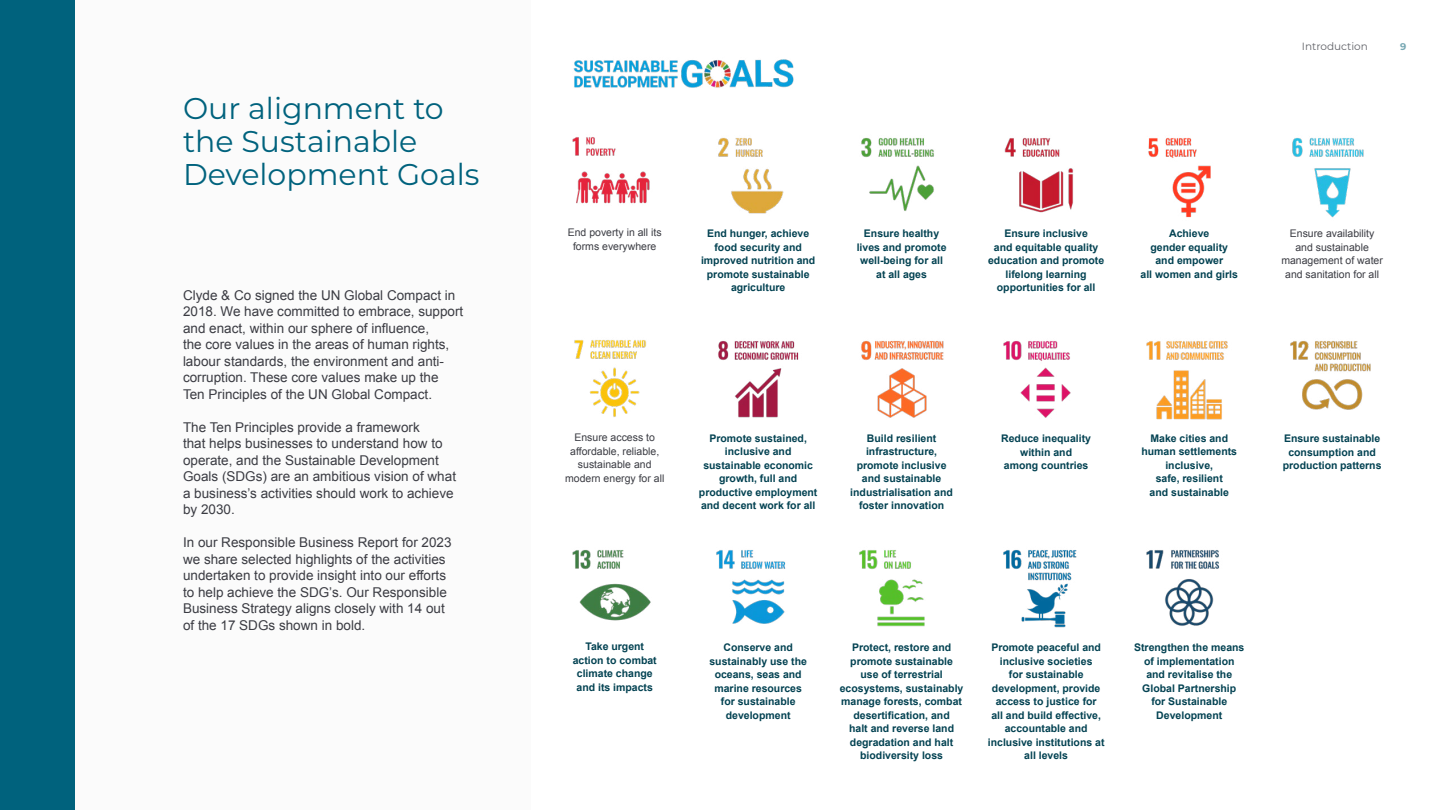
<style>
.page{position:relative;width:1440px;height:810px;background:#fff}
.page>*{position:absolute;margin:0;border:0;box-sizing:border-box;transform-origin:0 0}
.t1{font:30px/33px "Montserrat";color:#00627d}
.t2{font:13.5px/16.5px "Arial";color:#3b3c43}
.t3{font:700 10.5px/13.5px "Arial";color:#034252;text-align:center}
.t4{font:10.5px/13.5px "Arial";color:#3b3c43;text-align:center}
.t5{font:10.5px "Montserrat";color:#626369}
.t6{font:700 9.75px "Montserrat";color:#77a8b3}
</style>
<div class="page">
<div style="left:67px;top:0;width:463px;height:810px;background:#fbfbfb"></div>
<img style="left:572px;top:137px;width:78px;height:67px">
<img style="left:718px;top:138px;width:66px;height:76px">
<img style="left:861px;top:138px;width:73px;height:73px">
<img style="left:1004px;top:138px;width:70px;height:75px">
<img style="left:1148px;top:138px;width:63px;height:80px">
<img style="left:1292px;top:138px;width:72px;height:80px">
<img style="left:574px;top:340px;width:72px;height:77px">
<img style="left:718px;top:341px;width:81px;height:77px">
<img style="left:861px;top:341px;width:83px;height:77px">
<img style="left:1003px;top:341px;width:68px;height:77px">
<img style="left:1146px;top:341px;width:82px;height:79px">
<img style="left:1290px;top:341px;width:81px;height:69px">
<img style="left:572px;top:550px;width:79px;height:71px">
<img style="left:716px;top:550px;width:70px;height:74px">
<img style="left:859px;top:550px;width:66px;height:77px">
<img style="left:1003px;top:550px;width:74px;height:78px">
<img style="left:1146px;top:550px;width:73px;height:76px">
<img style="left:573px;top:59px;width:221px;height:29px">
<div style="left:0;top:0;width:75px;height:810px;background:#00627d"></div>
<h1 class="t1" style="left:183px;top:90px;width:298px">Our alignment to the Sustainable<br>Development Goals</h1>
<p class="t2" style="left:183px;top:287px;width:282px">Clyde &amp; Co signed the UN Global Compact in 2018. We have committed to embrace, support and enact, within our sphere of influence,<br>the core values in the areas of human rights, labour standards, the environment and anti&shy;corruption. These core values make up the Ten Principles of the UN Global Compact.</p>
<p class="t2" style="left:183px;top:419px;width:275px">The Ten Principles provide a framework<br>that helps businesses to understand how to operate, and the Sustainable Development Goals (SDGs) are an ambitious vision of what a business’s activities should work to achieve by 2030.</p>
<p class="t2" style="left:183px;top:535px;width:270px">In our Responsible Business Report for 2023 we share selected highlights of the activities undertaken to provide insight into our efforts to help achieve the SDG’s. Our Responsible Business Strategy aligns closely with 14 out of the 17 SDGs shown in bold.</p>
<p class="t5" style="left:1302px;top:39px;width:68px">Introduction</p>
<p class="t6" style="left:1400px;top:39px;width:8px">9</p>
<p class="t4" style="left:568px;top:226px;width:95px">End poverty in all its forms everywhere</p>
<p class="t3" style="left:701px;top:227px;width:116px">End hunger, achieve food security and improved nutrition and promote sustainable agriculture</p>
<p class="t3" style="left:857px;top:227px;width:91px">Ensure healthy lives and promote well-being for all at all ages</p>
<p class="t3" style="left:988px;top:227px;width:118px">Ensure inclusive<br>and equitable quality education and promote lifelong learning opportunities for all</p>
<p class="t3" style="left:1141px;top:227px;width:99px">Achieve<br>gender equality and empower<br>all women and girls</p>
<p class="t4" style="left:1281px;top:227px;width:103px">Ensure availability and sustainable management of water and sanitation for all</p>
<p class="t4" style="left:565px;top:431px;width:101px">Ensure access to affordable, reliable, sustainable and modern energy for all</p>
<p class="t3" style="left:699px;top:432px;width:120px">Promote sustained, inclusive and sustainable economic growth, full and productive employment and decent work for all</p>
<p class="t3" style="left:850px;top:432px;width:104px">Build resilient infrastructure, promote inclusive and sustainable industrialisation and foster innovation</p>
<p class="t3" style="left:1001px;top:432px;width:91px">Reduce inequality within and<br>among countries</p>
<p class="t3" style="left:1141px;top:432px;width:97px">Make cities and human settlements inclusive,<br>safe, resilient<br>and sustainable</p>
<p class="t3" style="left:1283px;top:432px;width:100px">Ensure sustainable consumption and production patterns</p>
<p class="t3" style="left:573px;top:640px;width:86px">Take urgent action to combat climate change and its impacts</p>
<p class="t3" style="left:709px;top:641px;width:99px">Conserve and sustainably use the oceans, seas and marine resources for sustainable development</p>
<p class="t3" style="left:840px;top:641px;width:125px">Protect, restore and promote sustainable<br>use of terrestrial ecosystems, sustainably manage forests, combat desertification, and<br>halt and reverse land degradation and halt biodiversity loss</p>
<p class="t3" style="left:988px;top:641px;width:118px">Promote peaceful and inclusive societies<br>for sustainable development, provide access to justice for<br>all and build effective, accountable and inclusive institutions at all levels</p>
<p class="t3" style="left:1134px;top:641px;width:112px">Strengthen the means of implementation and revitalise the<br>Global Partnership for Sustainable<br>Development</p>
</div>
